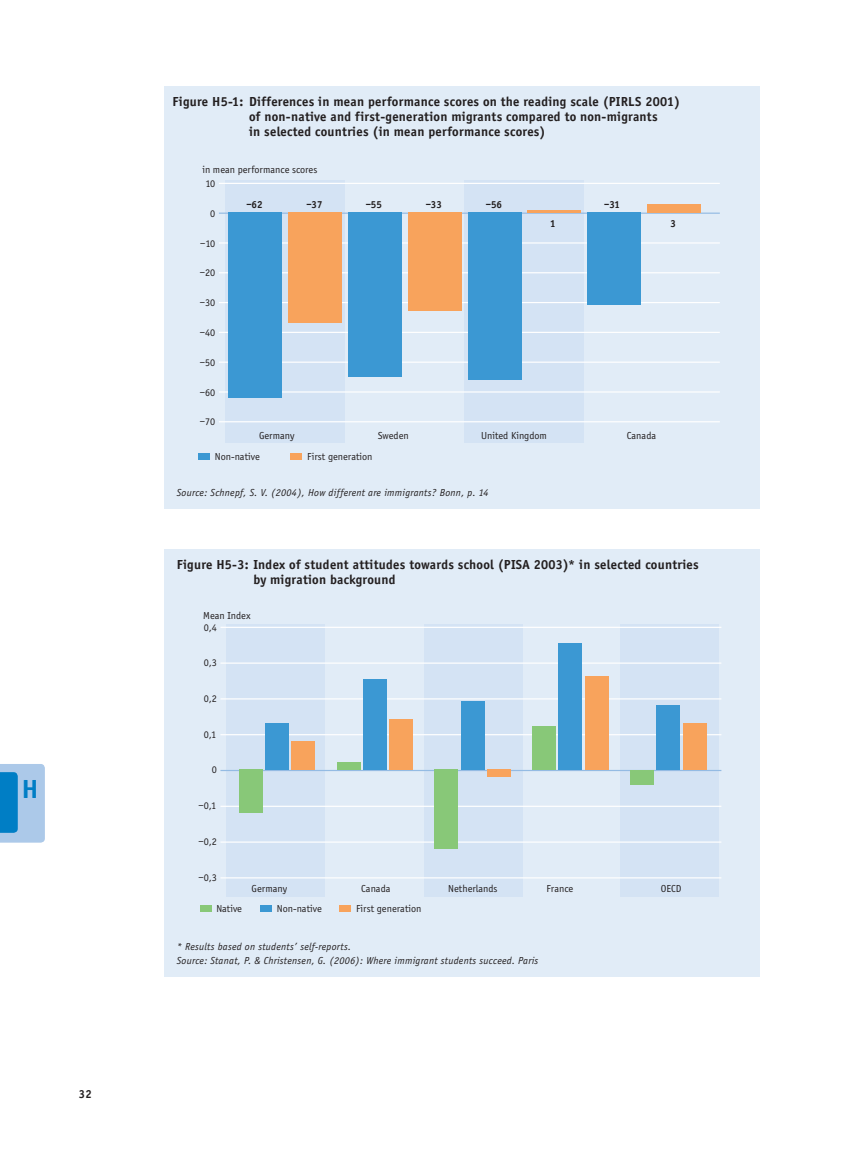
<style>
.page{position:relative;width:852px;height:1149px;background:#fff}
.page>*{position:absolute;margin:0;border:0;box-sizing:border-box;transform-origin:0 0}
.t1{font:700 27px "Officina Sans";color:#007ec5}
.t2{font:700 13.5px/15px "Officina Sans";letter-spacing:.02em;color:#231f20}
.t3{font:700 12px "Officina Sans";color:#231f20}
.t4{font:10.5px "Officina Sans";color:#231f20}
.t5{font:italic 10.5px/13.5px "Officina Sans";letter-spacing:.025em;color:#231f20}
.t6{font:700 10.5px "Officina Sans";color:#231f20}
</style>
<div class="page">
<div style="left:164px;top:86px;width:595px;height:422px;background:#e1ecf7"></div>
<div style="left:225px;top:180px;width:119px;height:262px;background:#d4e3f4"></div>
<div style="left:464px;top:180px;width:119px;height:262px;background:#d4e3f4"></div>
<hr style="left:219px;top:391px;width:500px;height:1px;background:#fff">
<hr style="left:219px;top:421px;width:500px;height:1px;background:#fff">
<hr style="left:219px;top:361px;width:500px;height:2px;background:#fff">
<hr style="left:219px;top:332px;width:500px;height:1px;background:#fff">
<hr style="left:219px;top:302px;width:500px;height:1px;background:#fff">
<hr style="left:219px;top:272px;width:500px;height:1px;background:#fff">
<hr style="left:219px;top:242px;width:500px;height:1px;background:#fff">
<hr style="left:219px;top:212px;width:500px;height:2px;background:#94bbe3">
<hr style="left:219px;top:183px;width:500px;height:1px;background:#fff">
<div style="left:198px;top:453px;width:12px;height:7px;background:#3b98d3"></div>
<div style="left:290px;top:453px;width:12px;height:7px;background:#f8a35c"></div>
<div style="left:647px;top:204px;width:53px;height:9px;background:#f8a35c"></div>
<div style="left:587px;top:212px;width:54px;height:93px;background:#3b98d3"></div>
<hr style="left:527px;top:210px;width:54px;height:3px;background:#f8a35c">
<div style="left:467px;top:212px;width:54px;height:168px;background:#3b98d3"></div>
<div style="left:408px;top:212px;width:53px;height:99px;background:#f8a35c"></div>
<div style="left:348px;top:212px;width:54px;height:165px;background:#3b98d3"></div>
<div style="left:288px;top:212px;width:54px;height:111px;background:#f8a35c"></div>
<div style="left:228px;top:212px;width:54px;height:186px;background:#3b98d3"></div>
<div style="left:164px;top:549px;width:595px;height:427px;background:#e1ecf7"></div>
<div style="left:227px;top:624px;width:98px;height:272px;background:#d4e3f4"></div>
<div style="left:424px;top:624px;width:98px;height:272px;background:#d4e3f4"></div>
<div style="left:620px;top:624px;width:98px;height:272px;background:#d4e3f4"></div>
<div style="left:200px;top:905px;width:11px;height:7px;background:#88c878"></div>
<div style="left:339px;top:905px;width:12px;height:7px;background:#f8a35c"></div>
<div style="left:260px;top:905px;width:12px;height:7px;background:#3b98d3"></div>
<hr style="left:220px;top:877px;width:501px;height:1px;background:#fff">
<hr style="left:220px;top:841px;width:501px;height:1px;background:#fff">
<hr style="left:220px;top:805px;width:501px;height:2px;background:#fff">
<hr style="left:220px;top:770px;width:501px;height:1px;background:#94bbe3">
<hr style="left:220px;top:734px;width:501px;height:1px;background:#fff">
<hr style="left:220px;top:698px;width:501px;height:1px;background:#fff">
<hr style="left:220px;top:662px;width:501px;height:1px;background:#fff">
<hr style="left:220px;top:626px;width:501px;height:2px;background:#fff">
<div style="left:265px;top:723px;width:23px;height:47px;background:#3b98d3"></div>
<div style="left:363px;top:680px;width:23px;height:90px;background:#3b98d3"></div>
<div style="left:460px;top:701px;width:24px;height:69px;background:#3b98d3"></div>
<div style="left:558px;top:644px;width:24px;height:126px;background:#3b98d3"></div>
<div style="left:656px;top:705px;width:24px;height:65px;background:#3b98d3"></div>
<div style="left:291px;top:741px;width:23px;height:29px;background:#f8a35c"></div>
<div style="left:389px;top:719px;width:23px;height:51px;background:#f8a35c"></div>
<div style="left:487px;top:770px;width:23px;height:7px;background:#f8a35c"></div>
<div style="left:585px;top:676px;width:23px;height:94px;background:#f8a35c"></div>
<div style="left:682px;top:723px;width:24px;height:47px;background:#f8a35c"></div>
<div style="left:239px;top:770px;width:23px;height:43px;background:#88c878"></div>
<div style="left:337px;top:762px;width:23px;height:8px;background:#88c878"></div>
<div style="left:434px;top:770px;width:24px;height:79px;background:#88c878"></div>
<div style="left:532px;top:726px;width:24px;height:44px;background:#88c878"></div>
<div style="left:630px;top:770px;width:24px;height:14px;background:#88c878"></div>
<svg style="left:0;top:764px;width:45px;height:78px;background:#77b2de"></svg>
<h1 class="t1" style="left:22px;top:778px;width:18px">H</h1>
<p class="t3" style="left:79px;top:1089px;width:14px">32</p>
<p class="t2" style="left:249px;top:95px;width:432px;text-indent:-77px">Figure H5-1: Differences in mean performance scores on the reading scale (PIRLS 2001) of non-native and first-generation migrants compared to non-migrants<br>in selected countries (in mean performance scores)</p>
<p class="t4" style="left:202px;top:165px;width:116px">in mean performance scores</p>
<p class="t4" style="left:205px;top:179px;width:11px">10</p>
<p class="t4" style="left:210px;top:209px;width:7px">0</p>
<p class="t4" style="left:200px;top:239px;width:17px">–10</p>
<p class="t4" style="left:200px;top:269px;width:17px">–20</p>
<p class="t4" style="left:200px;top:298px;width:17px">–30</p>
<p class="t4" style="left:200px;top:328px;width:17px">–40</p>
<p class="t4" style="left:200px;top:358px;width:17px">–50</p>
<p class="t4" style="left:200px;top:388px;width:17px">–60</p>
<p class="t4" style="left:200px;top:418px;width:17px">–70</p>
<p class="t6" style="left:246px;top:200px;width:18px">–62</p>
<p class="t6" style="left:306px;top:200px;width:18px">–37</p>
<p class="t6" style="left:365px;top:200px;width:18px">–55</p>
<p class="t6" style="left:425px;top:200px;width:18px">–33</p>
<p class="t6" style="left:485px;top:200px;width:18px">–56</p>
<p class="t6" style="left:604px;top:200px;width:17px">–31</p>
<p class="t6" style="left:550px;top:219px;width:7px">1</p>
<p class="t6" style="left:670px;top:219px;width:7px">3</p>
<p class="t4" style="left:259px;top:431px;width:37px">Germany</p>
<p class="t4" style="left:377px;top:431px;width:32px">Sweden</p>
<p class="t4" style="left:481px;top:431px;width:67px">United Kingdom</p>
<p class="t4" style="left:626px;top:431px;width:31px">Canada</p>
<p class="t4" style="left:215px;top:453px;width:46px">Non-native</p>
<p class="t4" style="left:307px;top:453px;width:67px">First generation</p>
<p class="t5" style="left:177px;top:486px;width:313px">Source: Schnepf, S. V. (2004), How different are immigrants? Bonn, p. 14</p>
<p class="t2" style="left:253px;top:558px;width:447px;text-indent:-77px">Figure H5-3: Index of student attitudes towards school (PISA 2003)* in selected countries by migration background</p>
<p class="t4" style="left:203px;top:611px;width:49px">Mean Index</p>
<p class="t4" style="left:204px;top:623px;width:15px">0,4</p>
<p class="t4" style="left:204px;top:658px;width:15px">0,3</p>
<p class="t4" style="left:204px;top:694px;width:15px">0,2</p>
<p class="t4" style="left:204px;top:730px;width:14px">0,1</p>
<p class="t4" style="left:212px;top:765px;width:7px">0</p>
<p class="t4" style="left:198px;top:801px;width:19px">–0,1</p>
<p class="t4" style="left:198px;top:837px;width:20px">–0,2</p>
<p class="t4" style="left:198px;top:873px;width:20px">–0,3</p>
<p class="t4" style="left:251px;top:884px;width:37px">Germany</p>
<p class="t4" style="left:448px;top:884px;width:51px">Netherlands</p>
<p class="t4" style="left:546px;top:884px;width:28px">France</p>
<p class="t4" style="left:660px;top:884px;width:22px">OECD</p>
<p class="t4" style="left:361px;top:884px;width:31px">Canada</p>
<p class="t4" style="left:216px;top:904px;width:27px">Native</p>
<p class="t4" style="left:277px;top:904px;width:46px">Non-native</p>
<p class="t4" style="left:356px;top:904px;width:67px">First generation</p>
<p class="t5" style="left:177px;top:940px;width:363px">* Results based on students’ self-reports.<br>Source: Stanat, P. &amp; Christensen, G. (2006): Where immigrant students succeed. Paris</p>
</div>
